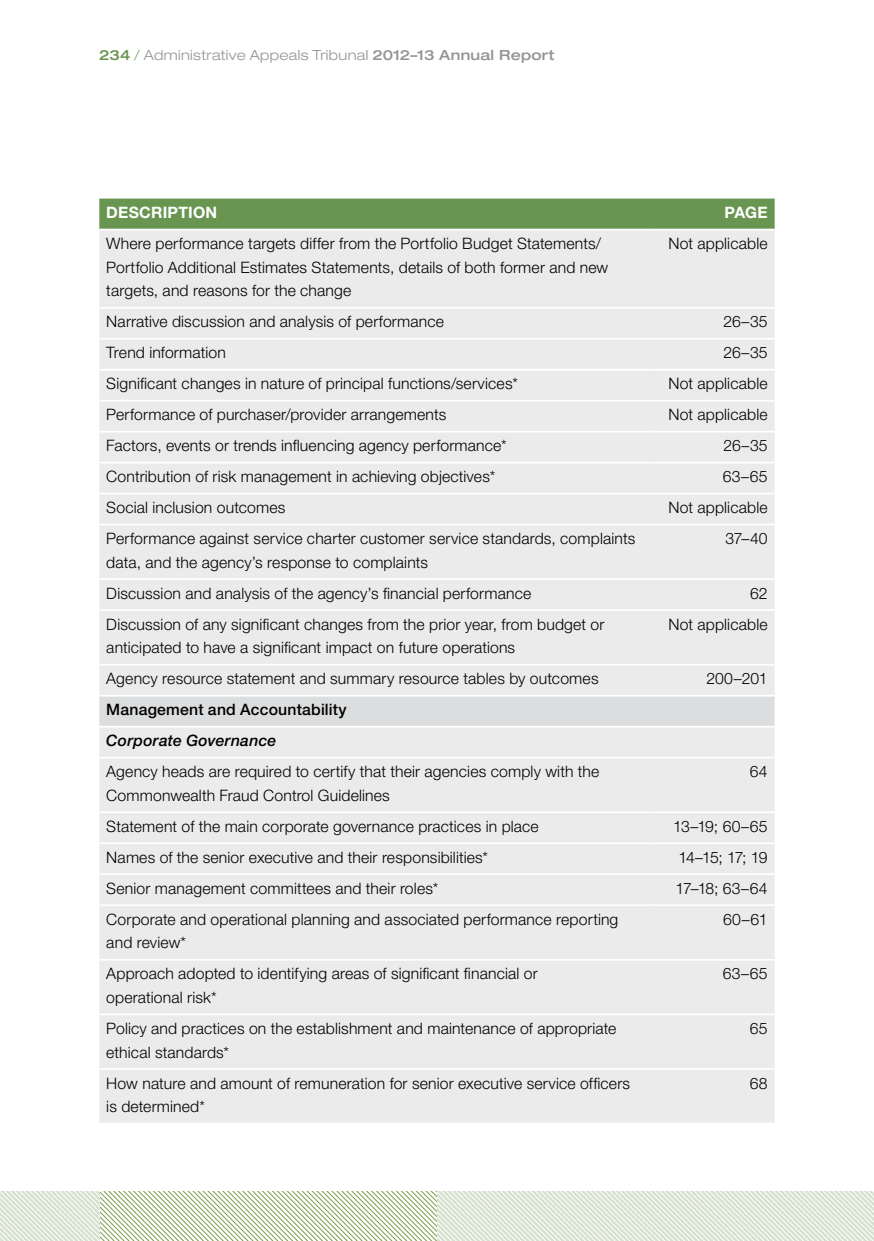
<style>
.page{position:relative;width:874px;height:1241px;background:#fff}
.page>*{position:absolute;margin:0;border:0;box-sizing:border-box;transform-origin:0 0}
.body_copy{font:300 15.75px/23.6px "Helvetica Neue LT Pro";letter-spacing:.01em;color:#000}
.body_copy-2{font:500 15.75px "Helvetica Neue LT Pro";letter-spacing:.01em;color:#000}
.body_copy-3{font:italic 500 15.75px "Helvetica Neue LT Pro";letter-spacing:.01em;color:#000}
.Table_Header{font:700 15.75px "Helvetica Neue LT Pro";letter-spacing:.015em;color:#fff}
.t1{font:300 expanded 14px "Helvetica Neue LT Pro";letter-spacing:.025em;color:#939598}
.s1{font-weight:500;color:#689550}
.s2{color:#689550}
.s3{font-weight:500}
</style>
<div class="page">
<svg style="left:0;top:1191px;width:873px;height:49px"></svg>
<svg style="left:99px;top:198px;width:675px;height:31px;background:#6c9855"></svg>
<div style="left:99px;top:230px;width:675px;height:892px;background:#ebebec"></div>
<div style="left:99px;top:696px;width:675px;height:29px;background:#dcddde"></div>
<hr style="left:99px;top:307px;width:551px;height:1px;background:#fff">
<hr style="left:650px;top:307px;width:124px;height:1px;background:#fff">
<hr style="left:99px;top:338px;width:551px;height:1px;background:#fff">
<hr style="left:650px;top:338px;width:124px;height:1px;background:#fff">
<hr style="left:99px;top:369px;width:551px;height:1px;background:#fff">
<hr style="left:650px;top:369px;width:124px;height:1px;background:#fff">
<hr style="left:99px;top:400px;width:551px;height:1px;background:#fff">
<hr style="left:650px;top:400px;width:124px;height:1px;background:#fff">
<hr style="left:99px;top:430px;width:551px;height:2px;background:#fff">
<hr style="left:650px;top:430px;width:124px;height:2px;background:#fff">
<hr style="left:99px;top:461px;width:551px;height:2px;background:#fff">
<hr style="left:650px;top:461px;width:124px;height:2px;background:#fff">
<hr style="left:99px;top:492px;width:551px;height:2px;background:#fff">
<hr style="left:650px;top:492px;width:124px;height:2px;background:#fff">
<hr style="left:99px;top:523px;width:551px;height:2px;background:#fff">
<hr style="left:650px;top:523px;width:124px;height:2px;background:#fff">
<hr style="left:99px;top:578px;width:551px;height:2px;background:#fff">
<hr style="left:650px;top:578px;width:124px;height:2px;background:#fff">
<hr style="left:99px;top:609px;width:551px;height:2px;background:#fff">
<hr style="left:650px;top:609px;width:124px;height:2px;background:#fff">
<hr style="left:99px;top:663px;width:551px;height:2px;background:#fff">
<hr style="left:650px;top:663px;width:124px;height:2px;background:#fff">
<hr style="left:99px;top:694px;width:551px;height:2px;background:#fff">
<hr style="left:650px;top:694px;width:124px;height:2px;background:#fff">
<hr style="left:99px;top:725px;width:551px;height:2px;background:#fff">
<hr style="left:650px;top:725px;width:124px;height:2px;background:#fff">
<hr style="left:99px;top:756px;width:551px;height:2px;background:#fff">
<hr style="left:650px;top:756px;width:124px;height:2px;background:#fff">
<hr style="left:99px;top:811px;width:551px;height:2px;background:#fff">
<hr style="left:650px;top:811px;width:124px;height:2px;background:#fff">
<hr style="left:99px;top:842px;width:551px;height:2px;background:#fff">
<hr style="left:650px;top:842px;width:124px;height:2px;background:#fff">
<hr style="left:99px;top:873px;width:551px;height:1px;background:#fff">
<hr style="left:650px;top:873px;width:124px;height:1px;background:#fff">
<hr style="left:99px;top:904px;width:551px;height:1px;background:#fff">
<hr style="left:650px;top:904px;width:124px;height:1px;background:#fff">
<hr style="left:99px;top:958px;width:551px;height:2px;background:#fff">
<hr style="left:650px;top:958px;width:124px;height:2px;background:#fff">
<hr style="left:99px;top:1013px;width:551px;height:2px;background:#fff">
<hr style="left:650px;top:1013px;width:124px;height:2px;background:#fff">
<hr style="left:99px;top:1067px;width:551px;height:2px;background:#fff">
<hr style="left:650px;top:1067px;width:124px;height:2px;background:#fff">
<p class="t1" style="left:99px;top:46px;width:456px"><span class="s1">234</span> <span class="s2">/</span> Administrative Appeals Tribunal <span class="s3">2012–13 Annual Report</span></p>
<p class="Table_Header" style="left:106px;top:203px;width:112px">DESCRIPTION</p>
<p class="Table_Header" style="left:724px;top:203px;width:44px">PAGE</p>
<p class="body_copy" style="left:106px;top:231px;width:503px">Where performance targets differ from the Portfolio Budget Statements/<br>Portfolio Additional Estimates Statements, details of both former and new targets, and reasons for the change</p>
<p class="body_copy" style="left:668px;top:231px;width:101px">Not applicable</p>
<p class="body_copy" style="left:106px;top:309px;width:339px">Narrative discussion and analysis of performance</p>
<p class="body_copy" style="left:723px;top:309px;width:46px">26–35</p>
<p class="body_copy" style="left:106px;top:340px;width:121px">Trend information</p>
<p class="body_copy" style="left:723px;top:340px;width:46px">26–35</p>
<p class="body_copy" style="left:106px;top:371px;width:413px">Significant changes in nature of principal functions/services*</p>
<p class="body_copy" style="left:668px;top:371px;width:101px">Not applicable</p>
<p class="body_copy" style="left:106px;top:402px;width:341px">Performance of purchaser/provider arrangements</p>
<p class="body_copy" style="left:668px;top:402px;width:101px">Not applicable</p>
<p class="body_copy" style="left:106px;top:433px;width:401px">Factors, events or trends influencing agency performance*</p>
<p class="body_copy" style="left:723px;top:433px;width:46px">26–35</p>
<p class="body_copy" style="left:106px;top:464px;width:390px">Contribution of risk management in achieving objectives*</p>
<p class="body_copy" style="left:722px;top:464px;width:46px">63–65</p>
<p class="body_copy" style="left:106px;top:495px;width:180px">Social inclusion outcomes</p>
<p class="body_copy" style="left:668px;top:495px;width:101px">Not applicable</p>
<p class="body_copy" style="left:106px;top:526px;width:530px">Performance against service charter customer service standards, complaints data, and the agency’s response to complaints</p>
<p class="body_copy" style="left:725px;top:526px;width:44px">37–40</p>
<p class="body_copy" style="left:106px;top:581px;width:426px">Discussion and analysis of the agency’s financial performance</p>
<p class="body_copy" style="left:749px;top:581px;width:19px">62</p>
<p class="body_copy" style="left:106px;top:612px;width:499px">Discussion of any significant changes from the prior year, from budget or anticipated to have a significant impact on future operations</p>
<p class="body_copy" style="left:668px;top:612px;width:101px">Not applicable</p>
<p class="body_copy" style="left:106px;top:666px;width:493px">Agency resource statement and summary resource tables by outcomes</p>
<p class="body_copy" style="left:706px;top:666px;width:63px">200–201</p>
<p class="body_copy-2" style="left:106px;top:700px;width:242px">Management and Accountability</p>
<p class="body_copy-3" style="left:106px;top:731px;width:171px">Corporate Governance</p>
<p class="body_copy" style="left:106px;top:759px;width:494px">Agency heads are required to certify that their agencies comply with the<br>Commonwealth Fraud Control Guidelines</p>
<p class="body_copy" style="left:749px;top:759px;width:19px">64</p>
<p class="body_copy" style="left:106px;top:814px;width:434px">Statement of the main corporate governance practices in place</p>
<p class="body_copy" style="left:672px;top:814px;width:96px">13–19; 60–65</p>
<p class="body_copy" style="left:106px;top:844px;width:383px">Names of the senior executive and their responsibilities*</p>
<p class="body_copy" style="left:678px;top:844px;width:91px">14–15; 17; 19</p>
<p class="body_copy" style="left:106px;top:875px;width:333px">Senior management committees and their roles*</p>
<p class="body_copy" style="left:675px;top:875px;width:94px">17–18; 63–64</p>
<p class="body_copy" style="left:106px;top:906px;width:513px">Corporate and operational planning and associated performance reporting and review*</p>
<p class="body_copy" style="left:723px;top:906px;width:46px">60–61</p>
<p class="body_copy" style="left:106px;top:961px;width:432px">Approach adopted to identifying areas of significant financial or operational risk*</p>
<p class="body_copy" style="left:722px;top:961px;width:46px">63–65</p>
<p class="body_copy" style="left:106px;top:1016px;width:511px">Policy and practices on the establishment and maintenance of appropriate ethical standards*</p>
<p class="body_copy" style="left:749px;top:1016px;width:19px">65</p>
<p class="body_copy" style="left:106px;top:1070px;width:525px">How nature and amount of remuneration for senior executive service officers is determined*</p>
<p class="body_copy" style="left:749px;top:1070px;width:19px">68</p>
</div>
